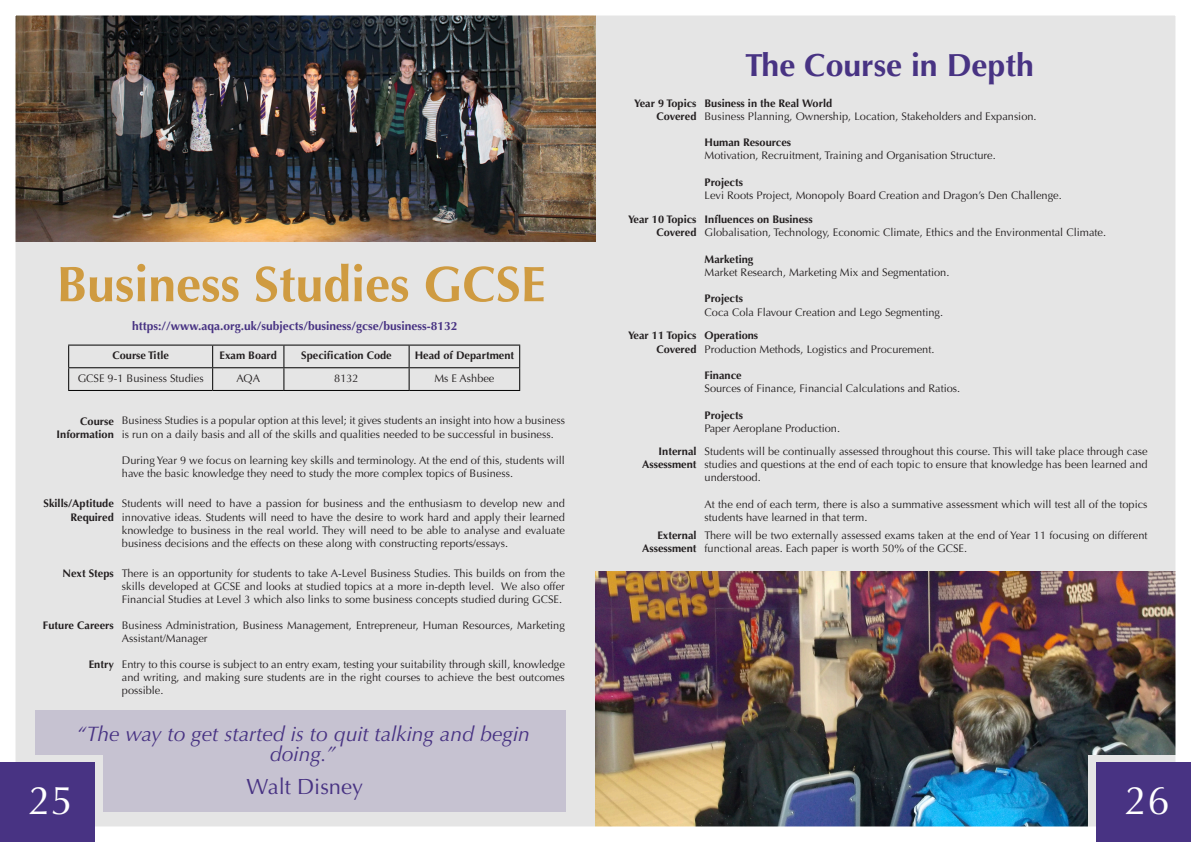
<style>
.page{position:relative;width:1191px;height:842px;background:#fff}
.page>*{position:absolute;margin:0;border:0;box-sizing:border-box;transform-origin:0 0}
.Headings{font:700 50px "Optima";color:#cf9b41}
.t1{font:40px "Optima";color:#fff}
.Headings-2{font:700 32px "Optima";color:#483383}
.t2{font:22px "Optima";color:#483383}
.Headings-3{font:italic 21px/20px "Optima";color:#483383;text-align:center}
.Headings-4{font:700 12px "Optima";color:#483383}
.t3{font:11px/13.2px "Optima";color:#231f20}
.t4{font:700 11px/13.2px "Optima";color:#231f20;text-align:right}
</style>
<div class="page">
<img style="left:15px;top:15px;width:1161px;height:812px">
<div style="left:0;top:762px;width:95px;height:80px;background:#483383"></div>
<div style="left:1096px;top:762px;width:95px;height:80px;background:#483383"></div>
<p class="Headings-2" style="left:745px;top:46px;width:290px">The Course in Depth</p>
<p class="Headings" style="left:57px;top:255px;width:491px">Business Studies GCSE</p>
<p class="Headings-4" style="left:132px;top:319px;width:327px">https://www.aqa.org.uk/subjects/business/gcse/business-8132</p>
<p class="t4" style="left:112px;top:349px;width:58px">Course Title</p>
<p class="t4" style="left:219px;top:349px;width:59px">Exam Board</p>
<p class="t4" style="left:301px;top:349px;width:92px">Specification Code</p>
<p class="t4" style="left:415px;top:349px;width:101px">Head of Department</p>
<p class="t3" style="left:78px;top:372px;width:127px">GCSE 9-1 Business Studies</p>
<p class="t3" style="left:236px;top:372px;width:25px">AQA</p>
<p class="t3" style="left:334px;top:372px;width:26px">8132</p>
<p class="t3" style="left:434px;top:372px;width:62px">Ms E Ashbee</p>
<p class="t4" style="left:57px;top:414px;width:59px">Course<br>Information</p>
<p class="t3" style="left:122px;top:414px;width:444px">Business Studies is a popular option at this level; it gives students an insight into how a business is run on a daily basis and all of the skills and qualities needed to be successful in business.</p>
<p class="t3" style="left:122px;top:454px;width:444px">During Year 9 we focus on learning key skills and terminology. At the end of this, students will have the basic knowledge they need to study the more complex topics of Business.</p>
<p class="t4" style="left:44px;top:497px;width:72px">Skills/Aptitude<br>Required</p>
<p class="t3" style="left:122px;top:497px;width:444px;text-align:justify">Students will need to have a passion for business and the enthusiasm to develop new and innovative ideas. Students will need to have the desire to work hard and apply their learned knowledge to business in the real world. They will need to be able to analyse and evaluate business decisions and the effects on these along with constructing reports/essays.</p>
<p class="t4" style="left:63px;top:567px;width:53px">Next Steps</p>
<p class="t3" style="left:122px;top:567px;width:444px;text-align:justify">There is an opportunity for students to take A-Level Business Studies. This builds on from the skills developed at GCSE and looks at studied topics at a more in-depth level. We also offer Financial Studies at Level 3 which also links to some business concepts studied during GCSE.</p>
<p class="t4" style="left:43px;top:618px;width:72px">Future Careers</p>
<p class="t3" style="left:122px;top:618px;width:444px">Business Administration, Business Management, Entrepreneur, Human Resources, Marketing<br>Assistant/Manager</p>
<p class="t4" style="left:89px;top:658px;width:27px">Entry</p>
<p class="t3" style="left:122px;top:658px;width:444px;text-align:justify">Entry to this course is subject to an entry exam, testing your suitability through skill, knowledge and writing, and making sure students are in the right courses to achieve the best outcomes possible.</p>
<p class="Headings-3" style="left:76px;top:724px;width:455px">“The way to get started is to quit talking and begin doing.”</p>
<p class="t4" style="left:634px;top:96px;width:64px">Year 9 Topics<br>Covered</p>
<p class="t4" style="left:704px;top:96px;width:129px">Business in the Real World</p>
<p class="t3" style="left:704px;top:110px;width:333px">Business Planning, Ownership, Location, Stakeholders and Expansion.</p>
<p class="t4" style="left:704px;top:136px;width:88px">Human Resources</p>
<p class="t3" style="left:704px;top:149px;width:293px">Motivation, Recruitment, Training and Organisation Structure.</p>
<p class="t4" style="left:704px;top:176px;width:40px">Projects</p>
<p class="t3" style="left:704px;top:189px;width:359px">Levi Roots Project, Monopoly Board Creation and Dragon’s Den Challenge.</p>
<p class="t4" style="left:628px;top:213px;width:70px">Year 10 Topics<br>Covered</p>
<p class="t4" style="left:704px;top:213px;width:110px">Influences on Business</p>
<p class="t3" style="left:704px;top:226px;width:403px">Globalisation, Technology, Economic Climate, Ethics and the Environmental Climate.</p>
<p class="t4" style="left:704px;top:253px;width:50px">Marketing</p>
<p class="t3" style="left:704px;top:266px;width:246px">Market Research, Marketing Mix and Segmentation.</p>
<p class="t4" style="left:704px;top:292px;width:40px">Projects</p>
<p class="t3" style="left:704px;top:305px;width:240px">Coca Cola Flavour Creation and Lego Segmenting.</p>
<p class="t4" style="left:628px;top:329px;width:70px">Year 11 Topics<br>Covered</p>
<p class="t4" style="left:704px;top:329px;width:55px">Operations</p>
<p class="t3" style="left:704px;top:342px;width:231px">Production Methods, Logistics and Procurement.</p>
<p class="t4" style="left:704px;top:369px;width:39px">Finance</p>
<p class="t3" style="left:704px;top:382px;width:257px">Sources of Finance, Financial Calculations and Ratios.</p>
<p class="t4" style="left:704px;top:408px;width:40px">Projects</p>
<p class="t3" style="left:704px;top:422px;width:137px">Paper Aeroplane Production.</p>
<p class="t4" style="left:642px;top:445px;width:56px">Internal<br>Assessment</p>
<p class="t3" style="left:704px;top:445px;width:444px;text-align:justify">Students will be continually assessed throughout this course. This will take place through case studies and questions at the end of each topic to ensure that knowledge has been learned and understood.</p>
<p class="t3" style="left:704px;top:498px;width:444px">At the end of each term, there is also a summative assessment which will test all of the topics students have learned in that term.</p>
<p class="t4" style="left:642px;top:529px;width:56px">External<br>Assessment</p>
<p class="t3" style="left:704px;top:529px;width:444px">There will be two externally assessed exams taken at the end of Year 11 focusing on different functional areas. Each paper is worth 50% of the GCSE.</p>
<p class="t2" style="left:247px;top:774px;width:118px">Walt Disney</p>
<p class="t1" style="left:29px;top:777px;width:46px">25</p>
<p class="t1" style="left:1125px;top:777px;width:46px">26</p>
</div>
